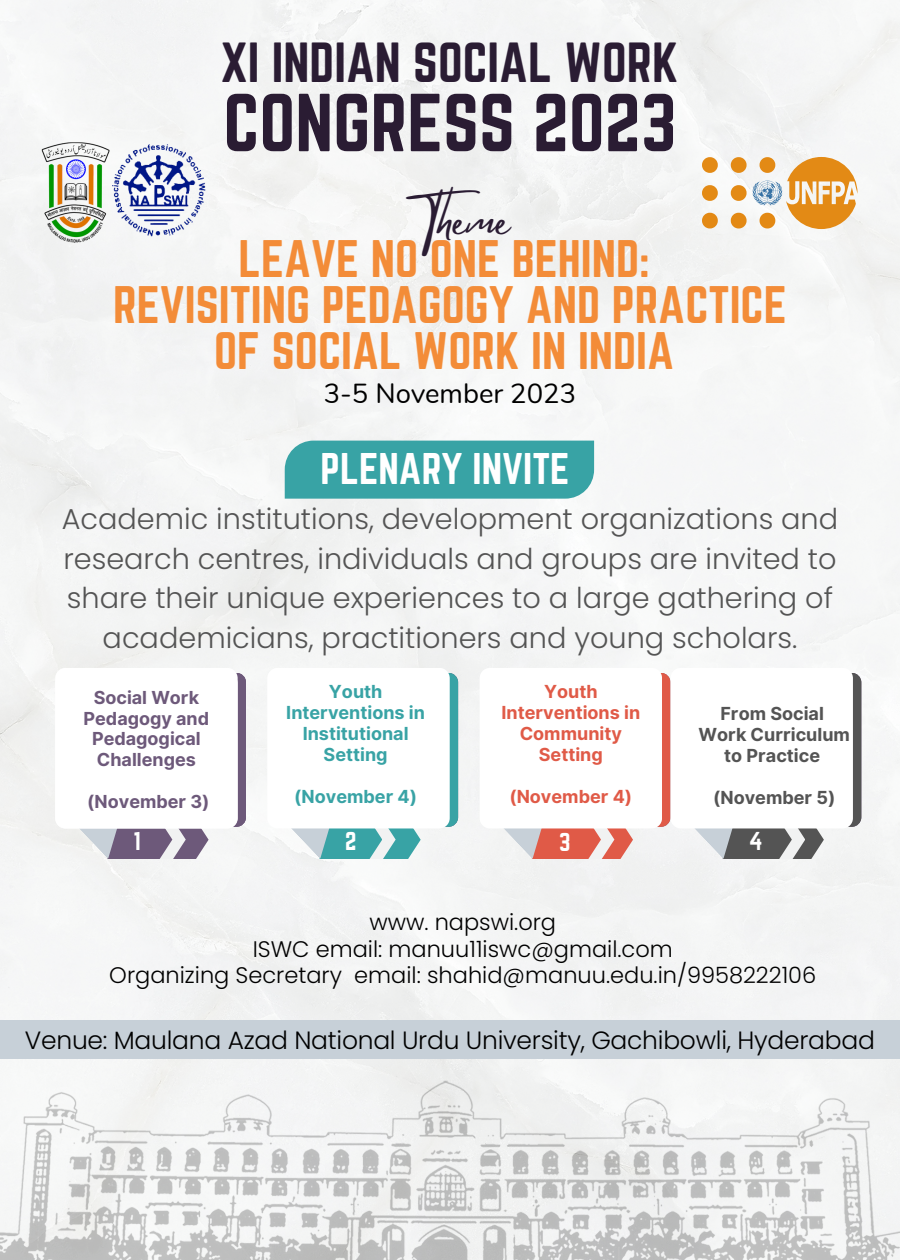
<style>
.page{position:relative;width:900px;height:1260px;background:#fff}
.page>*{position:absolute;margin:0;border:0;box-sizing:border-box;transform-origin:0 0}
.t1{font:71.75px "Norwester";color:#2a1c33}
.t2{font:49.5px "Norwester";color:#2a1c33}
.t3{font:46.25px/46px "Norwester";color:#f38c38;text-align:center}
.t4{font:45px "Mistrully";color:#2a1c33}
.t5{font:38.75px "Norwester";color:#fff}
.t6{font:300 28.75px/39.5px "Poppins";color:#545454;text-align:center}
.t7{font:27.5px "Nunito";color:#000}
.t8{font:300 25px "Poppins";letter-spacing:-.01em;color:#000}
.t9{font:300 22.5px "Poppins";color:#000}
.t10{font:22.5px "Norwester";color:#fff}
.t11{font:700 18px/21px "Inter";color:#6d597a;text-align:center}
.t12{font:700 18px/21px "Inter";color:#38a3a5;text-align:center}
.t13{font:700 18px/21px "Inter";color:#e05a47;text-align:center}
.t14{font:700 18px/21px "Inter";color:#545454;text-align:center}
</style>
<div class="page">
<div style="left:0;top:0;width:900px;height:1060px;background:#f4f5f5"></div>
<div style="left:0;top:1021px;width:900px;height:38px;background:#c7d0d8"></div>
<img style="left:39px;top:138px;width:74px;height:110px">
<img style="left:103px;top:144px;width:113px;height:98px">
<svg style="left:731px;top:185px;width:16px;height:16px"></svg>
<svg style="left:702px;top:157px;width:16px;height:16px"></svg>
<svg style="left:702px;top:185px;width:16px;height:16px"></svg>
<svg style="left:702px;top:213px;width:16px;height:15px"></svg>
<svg style="left:731px;top:213px;width:16px;height:15px"></svg>
<svg style="left:753px;top:157px;width:105px;height:72px"></svg>
<svg style="left:731px;top:157px;width:16px;height:16px"></svg>
<div style="left:285px;top:441px;width:309px;height:58px;background:#38a3a5"></div>
<img style="left:0;top:1060px;width:900px;height:200px">
<svg style="left:55px;top:821px;width:154px;height:38px"></svg>
<svg style="left:267px;top:821px;width:154px;height:38px"></svg>
<svg style="left:480px;top:821px;width:153px;height:38px"></svg>
<div style="left:107px;top:673px;width:139px;height:154px;background:#6d597a;border-radius:10px"></div>
<div style="left:319px;top:673px;width:139px;height:154px;background:#38a3a5;border-radius:10px"></div>
<div style="left:531px;top:673px;width:139px;height:154px;background:#e05a47;border-radius:10px"></div>
<div style="left:267px;top:668px;width:183px;height:160px;background:#fff;border-radius:10px"></div>
<div style="left:480px;top:668px;width:182px;height:160px;background:#fff;border-radius:10px"></div>
<div style="left:55px;top:668px;width:183px;height:160px;background:#fff;border-radius:10px"></div>
<svg style="left:670px;top:821px;width:154px;height:38px"></svg>
<div style="left:722px;top:673px;width:139px;height:154px;background:#545454;border-radius:10px"></div>
<div style="left:670px;top:668px;width:183px;height:160px;background:#fff;border-radius:10px"></div>
<p class="t2" style="left:221px;top:32px;width:459px">XI INDIAN SOCIAL WORK</p>
<p class="t1" style="left:223px;top:79px;width:455px">CONGRESS 2023</p>
<p class="t4" style="left:416px;top:184px;width:95px">Theme</p>
<p class="t3" style="left:239px;top:236px;width:413px">LEAVE NO ONE BEHIND:</p>
<p class="t3" style="left:113px;top:282px;width:675px">REVISITING PEDAGOGY AND PRACTICE<br>OF SOCIAL WORK IN INDIA</p>
<p class="t7" style="left:324px;top:375px;width:254px">3-5 November 2023</p>
<p class="t5" style="left:321px;top:445px;width:251px">PLENARY INVITE</p>
<p class="t6" style="left:62px;top:500px;width:778px">Academic institutions, development organizations and research centres, individuals and groups are invited to share their unique experiences to a large gathering of academicians, practitioners and young scholars.</p>
<p class="t11" style="left:84px;top:687px;width:127px">Social Work<br>Pedagogy and<br>Pedagogical<br>Challenges</p>
<p class="t11" style="left:87px;top:791px;width:124px">(November 3)</p>
<p class="t12" style="left:286px;top:681px;width:140px">Youth<br>Interventions in<br>Institutional<br>Setting</p>
<p class="t12" style="left:294px;top:786px;width:125px">(November 4)</p>
<p class="t13" style="left:502px;top:681px;width:140px">Youth<br>Interventions in<br>Community<br>Setting</p>
<p class="t13" style="left:509px;top:786px;width:125px">(November 4)</p>
<p class="t14" style="left:720px;top:703px;width:105px">From Social</p>
<p class="t14" style="left:699px;top:724px;width:153px">Work Curriculum to Practice</p>
<p class="t14" style="left:713px;top:787px;width:124px">(November 5)</p>
<p class="t10" style="left:133px;top:828px;width:9px">1</p>
<p class="t10" style="left:345px;top:828px;width:13px">2</p>
<p class="t10" style="left:559px;top:829px;width:13px">3</p>
<p class="t10" style="left:749px;top:828px;width:15px">4</p>
<p class="t9" style="left:369px;top:907px;width:188px">www. napswi.org</p>
<p class="t9" style="left:253px;top:933px;width:422px">ISWC email: manuu11iswc@gmail.com</p>
<p class="t9" style="left:109px;top:959px;width:708px">Organizing Secretary email: shahid@manuu.edu.in/9958222106</p>
<p class="t8" style="left:25px;top:1022px;width:852px">Venue: Maulana Azad National Urdu University, Gachibowli, Hyderabad</p>
</div>
